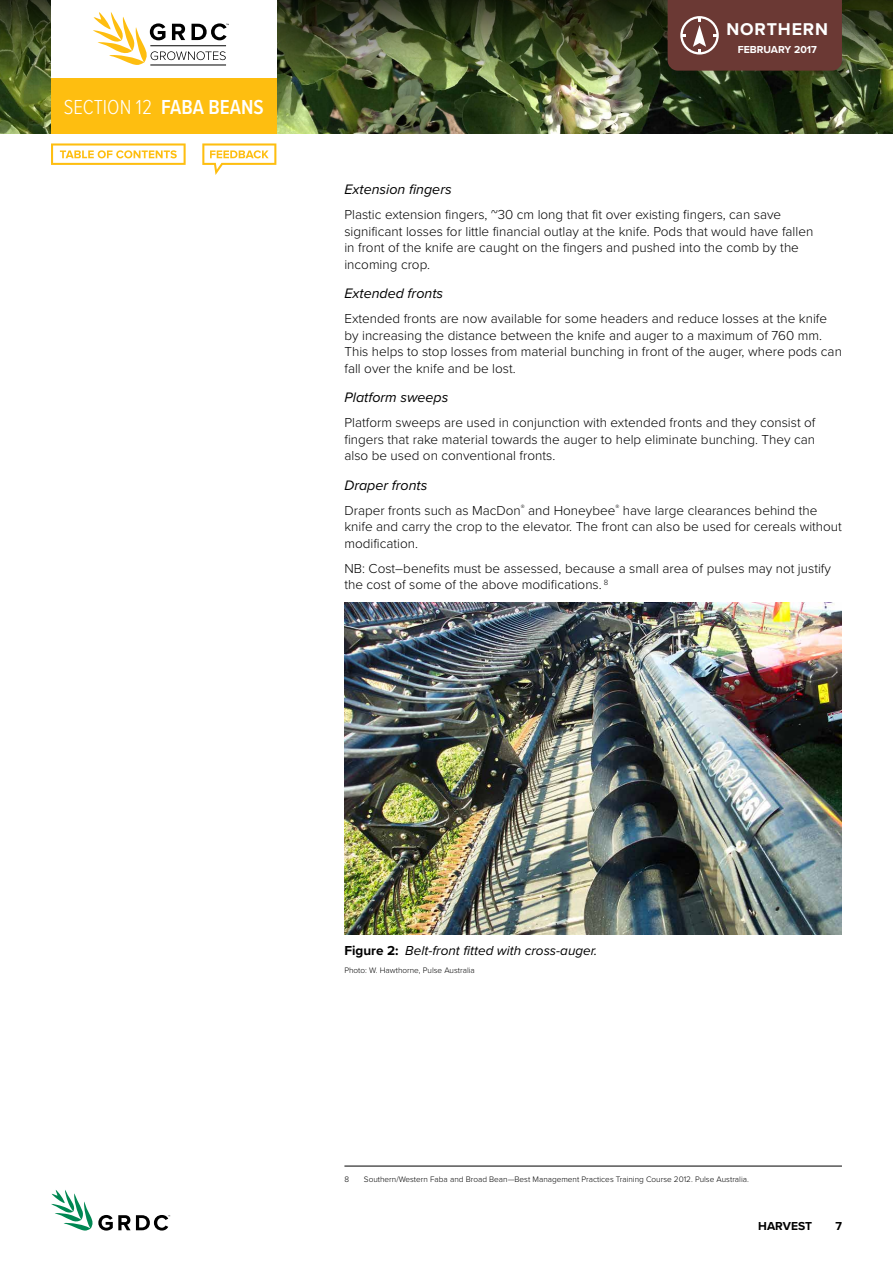
<style>
.page{position:relative;width:893px;height:1263px;background:#fff}
.page>*{position:absolute;margin:0;border:0;box-sizing:border-box;transform-origin:0 0}
.t1{font:300 21px "Proxima Nova Cond";color:#fff}
.t2{font:600 21px "Proxima Nova Cond";color:#fff}
.t3{font:700 17.7px "Proxima Nova";letter-spacing:.05em;color:#fff}
.t4{font:italic 14.25px "Proxima Nova";color:#000}
.t5{font:300 13.5px/16.5px "Proxima Nova";color:#000}
.t6{font:italic 13.5px "Proxima Nova";color:#000}
.t7{font:700 12px "Proxima Nova";color:#000}
.t8{font:700 10.5px "Proxima Nova";color:#fff}
.t9{font:300 8.25px "Proxima Nova";color:#000}
.s1{font-weight:600}
.s2{font-weight:700;font-style:normal}
</style>
<div class="page">
<img style="left:0;top:117px;width:893px;height:16px">
<img style="left:0;top:0;width:893px;height:117px">
<svg style="left:51px;top:1190px;width:119px;height:41px"></svg>
<div style="left:51px;top:0;width:225px;height:81px;background:#fff"></div>
<div style="left:51px;top:78px;width:225px;height:55px;background:#febe10"></div>
<svg style="left:51px;top:143px;width:135px;height:22px"></svg>
<svg style="left:202px;top:143px;width:74px;height:32px"></svg>
<div style="left:668px;top:0;width:174px;height:71px;background:#6b3934"></div>
<hr style="left:150px;top:65px;width:76px;height:1px;background:#000">
<svg style="left:93px;top:12px;width:136px;height:53px"></svg>
<img style="left:344px;top:603px;width:498px;height:332px">
<hr style="left:344px;top:1166px;width:498px;height:1px;background:#000">
<h1 class="t1" style="left:64px;top:91px;width:109px">SECTION 12 <span class="s1">FABA</span></h1>
<h1 class="t2" style="left:209px;top:91px;width:12px">BEANS</h1>
<h2 class="t3" style="left:726px;top:19px;width:103px">NORTHERN</h2>
<p class="t8" style="left:738px;top:41px;width:81px">FEBRUARY 2017</p>
<p class="t4" style="left:344px;top:179px;width:109px">Extension fingers</p>
<p class="t5" style="left:344px;top:206px;width:470px">Plastic extension fingers, ~30 cm long that fit over existing fingers, can save significant losses for little financial outlay at the knife. Pods that would have fallen in front of the knife are caught on the fingers and pushed into the comb by the incoming crop.</p>
<p class="t4" style="left:344px;top:283px;width:100px">Extended fronts</p>
<p class="t5" style="left:344px;top:310px;width:499px">Extended fronts are now available for some headers and reduce losses at the knife by increasing the distance between the knife and auger to a maximum of 760 mm.<br>This helps to stop losses from material bunching in front of the auger, where pods can fall over the knife and be lost.</p>
<p class="t4" style="left:344px;top:387px;width:105px">Platform sweeps</p>
<p class="t5" style="left:344px;top:414px;width:473px;text-align:justify">Platform sweeps are used in conjunction with extended fronts and they consist of fingers that rake material towards the auger to help eliminate bunching. They can also be used on conventional fronts.</p>
<p class="t4" style="left:344px;top:474px;width:84px">Draper fronts</p>
<p class="t5" style="left:344px;top:501px;width:499px">Draper fronts such as MacDon<sup>®</sup> and Honeybee<sup>®</sup> have large clearances behind the knife and carry the crop to the elevator. The front can also be used for cereals without modification.</p>
<p class="t5" style="left:344px;top:559px;width:488px">NB: Cost–benefits must be assessed, because a small area of pulses may not justify the cost of some of the above modifications. <sup>8</sup></p>
<p class="t6" style="left:344px;top:940px;width:254px"><span class="s2">FIGURE 2:</span> Belt-front fitted with cross-auger.</p>
<p class="t9" style="left:344px;top:964px;width:132px">Photo: W. Hawthorne, Pulse Australia</p>
<p class="t9" style="left:344px;top:1173px;width:6px">8</p>
<p class="t9" style="left:364px;top:1173px;width:386px">Southern/Western Faba and Broad Bean—Best Management Practices Training Course 2012. Pulse Australia.</p>
<p class="t7" style="left:758px;top:1217px;width:55px">HARVEST</p>
<p class="t7" style="left:835px;top:1217px;width:8px">7</p>
</div>
